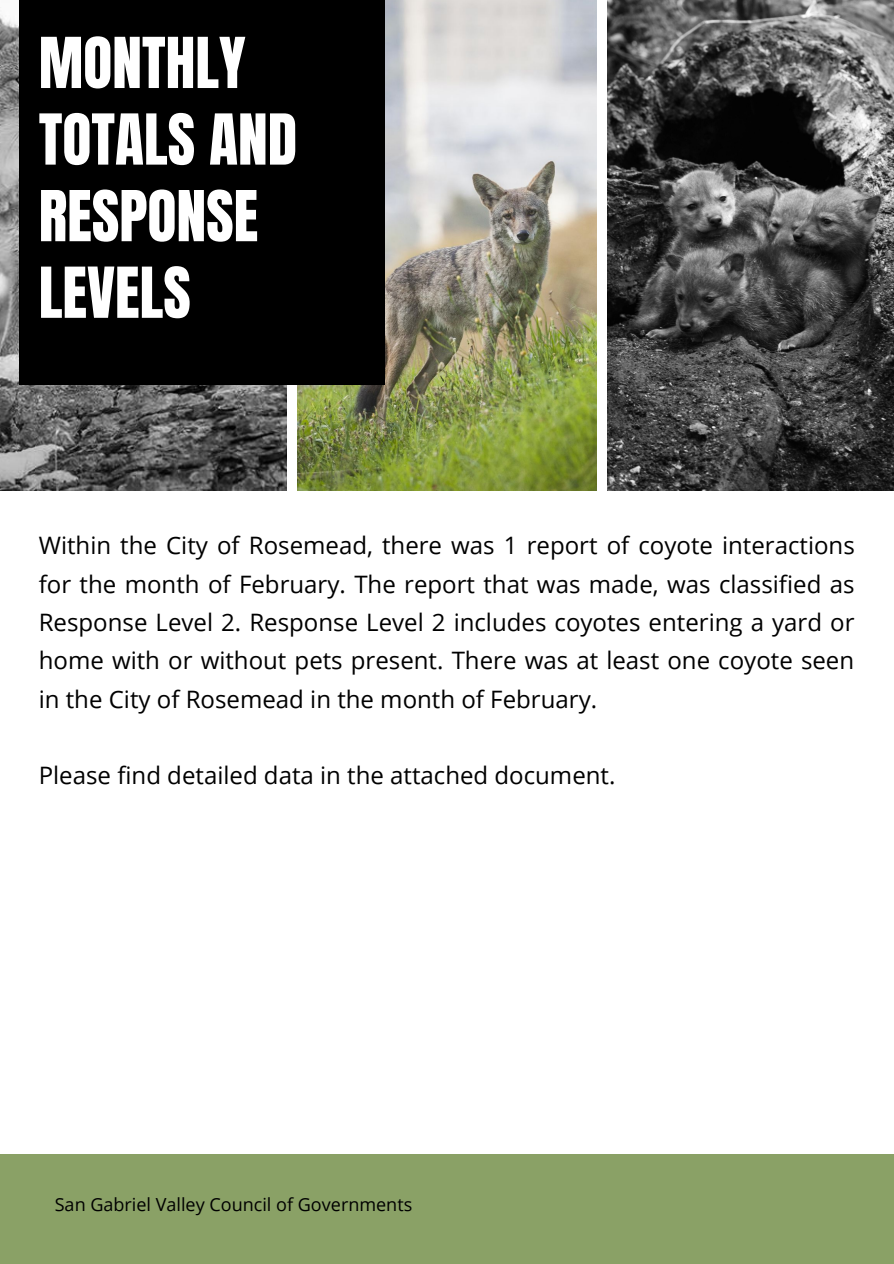
<style>
.page{position:relative;width:894px;height:1264px;background:#fff}
.page>*{position:absolute;margin:0;border:0;box-sizing:border-box;transform-origin:0 0}
.t1{font:59.55px/76.5px "Anton";color:#fff}
.t2{font:24px/38.2px "Open Sans";color:#000;text-align:justify}
.t3{font:18px "Open Sans";color:#000}
</style>
<div class="page">
<img style="left:0;top:0;width:286px;height:490px">
<img style="left:297px;top:0;width:299px;height:490px">
<img style="left:607px;top:0;width:286px;height:490px">
<div style="left:20px;top:0;width:365px;height:384px;background:#000"></div>
<div style="left:0;top:1154px;width:893px;height:109px;background:#8aa166"></div>
<p class="t1" style="left:39px;top:26px;width:260px">MONTHLY<br>TOTALS AND<br>RESPONSE<br>LEVELS</p>
<p class="t2" style="left:39px;top:526px;width:817px">Within the City of Rosemead, there was 1 report of coyote interactions for the month of February. The report that was made, was classified as Response Level 2. Response Level 2 includes coyotes entering a yard or home with or without pets present. There was at least one coyote seen in the City of Rosemead in the month of February.</p>
<p class="t2" style="left:39px;top:755px;width:578px">Please find detailed data in the attached document.</p>
<p class="t3" style="left:55px;top:1191px;width:359px">San Gabriel Valley Council of Governments</p>
</div>
